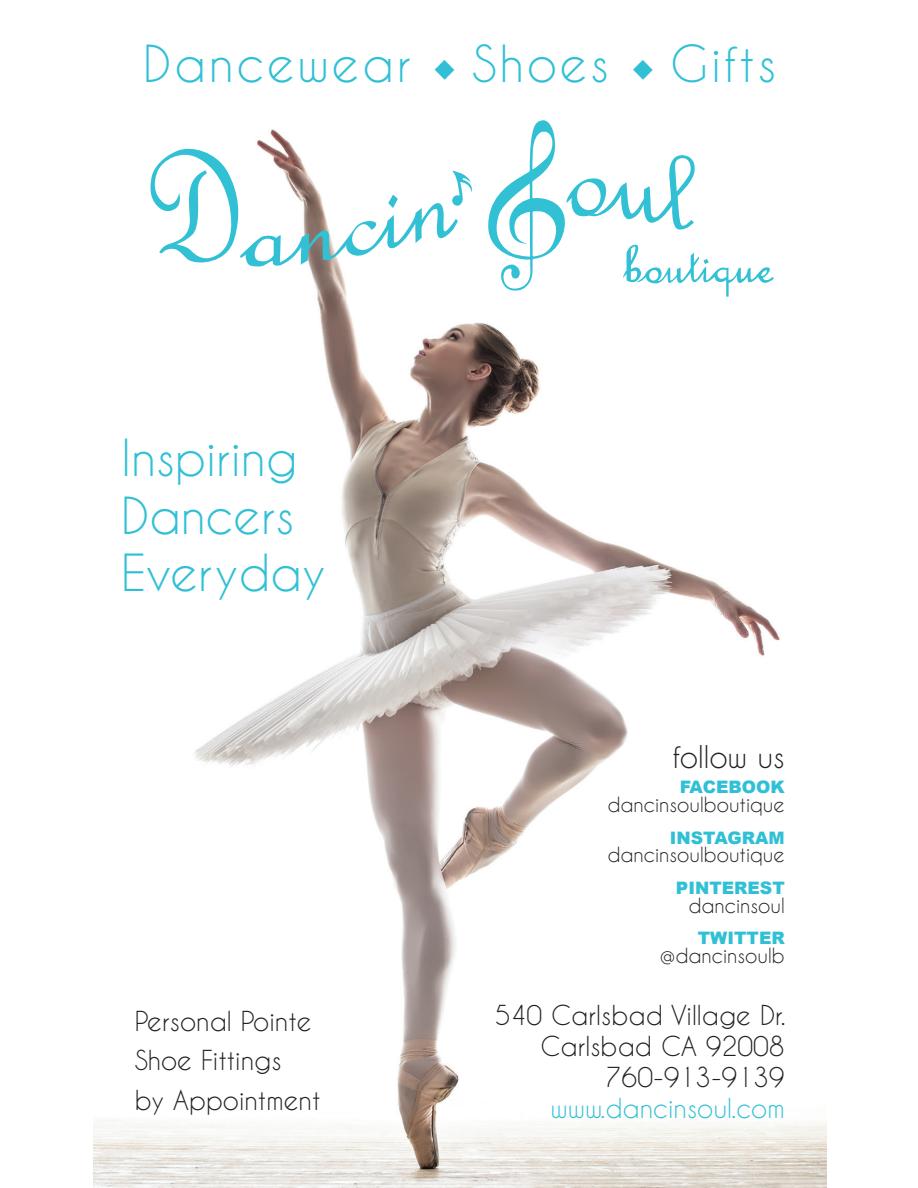
<style>
.page{position:relative;width:918px;height:1188px;background:#fff}
.page>*{position:absolute;margin:0;border:0;box-sizing:border-box;transform-origin:0 0}
.t1{font:48px/57.6px "Caviar Dreams";letter-spacing:.01em;color:#30c0d5}
.t2{font:48px "Caviar Dreams";letter-spacing:.06em;color:#30c0d5}
.t3{font:29.4px "Caviar Dreams";color:#231f20}
.t4{font:25.8px/31px "Caviar Dreams";color:#231f20;text-align:right}
.t5{font:25.8px "Caviar Dreams";color:#30c0d5}
.t6{font:19.65px "Caviar Dreams";color:#231f20}
.t7{font:900 17.25px "Arial";color:#30c0d5}
.s1{font-family:"Kepler Std";font-weight:300}
</style>
<div class="page">
<img style="left:93px;top:129px;width:734px;height:1059px">
<svg style="left:148px;top:145px;width:326px;height:123px"></svg>
<svg style="left:488px;top:120px;width:287px;height:177px"></svg>
<h1 class="t2" style="left:143px;top:36px;width:635px">Dancewear <span class="s1">◆</span> Shoes <span class="s1">◆</span> Gifts</h1>
<h1 class="t1" style="left:121px;top:429px;width:206px">Inspiring<br>Dancers<br>Everyday</h1>
<p class="t4" style="left:135px;top:1001px;width:187px;line-height:39.6px;text-align:left">Personal Pointe<br>Shoe Fittings<br>by Appointment</p>
<p class="t3" style="left:673px;top:740px;width:114px">follow us</p>
<p class="t7" style="left:680px;top:775px;width:106px">FACEBOOK</p>
<p class="t6" style="left:608px;top:793px;width:179px">dancinsoulboutique</p>
<p class="t7" style="left:670px;top:825px;width:116px">INSTAGRAM</p>
<p class="t6" style="left:608px;top:844px;width:179px">dancinsoulboutique</p>
<p class="t7" style="left:676px;top:875px;width:110px">PINTEREST</p>
<p class="t6" style="left:689px;top:894px;width:98px">dancinsoul</p>
<p class="t7" style="left:698px;top:926px;width:88px">TWITTER</p>
<p class="t6" style="left:660px;top:944px;width:126px">@dancinsoulb</p>
<p class="t4" style="left:495px;top:999px;width:292px">540 Carlsbad Village Dr.<br>Carlsbad CA 92008<br>760-913-9139</p>
<p class="t5" style="left:550px;top:1093px;width:236px">www.dancinsoul.com</p>
</div>
